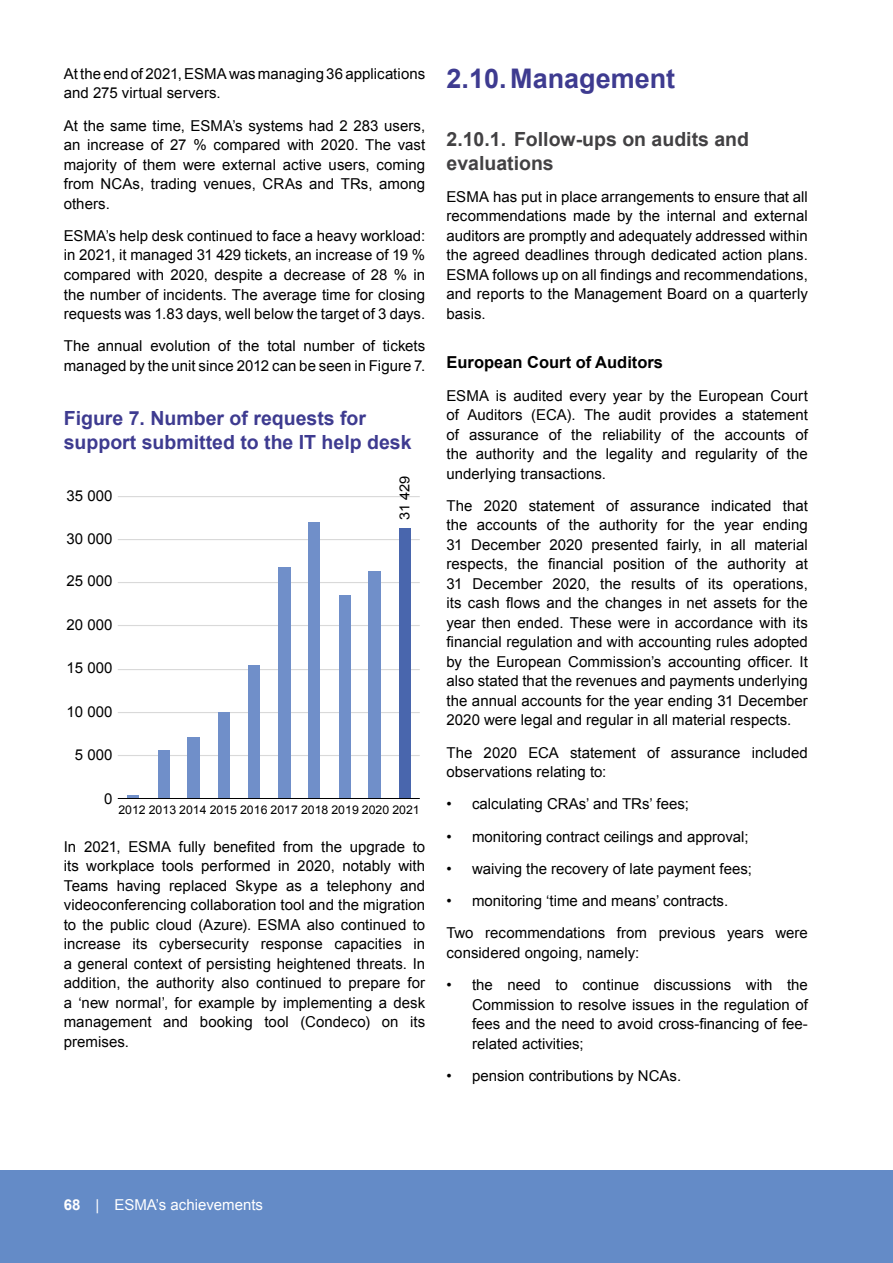
<style>
.page{position:relative;width:893px;height:1263px;background:#fff}
.page>*{position:absolute;margin:0;border:0;box-sizing:border-box;transform-origin:0 0}
.Heading_2_1{font:700 27px "Arial";color:#3e3b90}
.Table_Title{font:700 19.5px/24px "Arial";color:#3e3b90}
.Heading_3_1{font:700 19.5px/24px "Arial";color:#424143}
.Heading_4{font:700 16.5px "Arial";color:#000}
.Main_text{font:15px/19.5px "Arial";letter-spacing:.005em;color:#000;text-align:justify}
.Bullets_-_Numbers{font:15px/19.5px "Arial";color:#000;text-align:justify}
.Bullets_-_Numbers-2{font:15px "Arial MT2";color:#000}
.t1{font:15px "Arial";color:#fff}
.t2{font:13.8px "Arial";color:#000;scale:1.06 1}
.t3{font:12px "Arial";color:#000}
.s1{font-family:"Arial MT2"}
.s2{font-weight:700}
</style>
<div class="page">
<div style="left:0;top:1170px;width:893px;height:93px;background:#648bc7"></div>
<hr style="left:118px;top:496px;width:302px;height:1px;background:#d9d9d9">
<hr style="left:118px;top:539px;width:302px;height:1px;background:#d9d9d9">
<hr style="left:118px;top:582px;width:302px;height:1px;background:#d9d9d9">
<hr style="left:118px;top:625px;width:302px;height:1px;background:#d9d9d9">
<hr style="left:118px;top:669px;width:302px;height:1px;background:#d9d9d9">
<hr style="left:118px;top:712px;width:302px;height:1px;background:#d9d9d9">
<hr style="left:118px;top:755px;width:302px;height:1px;background:#d9d9d9">
<hr style="left:118px;top:798px;width:302px;height:1px;background:#000">
<div style="left:399px;top:528px;width:11px;height:270px;background:#4966ad"></div>
<div style="left:368px;top:571px;width:13px;height:227px;background:#708fc9"></div>
<div style="left:339px;top:595px;width:11px;height:203px;background:#708fc9"></div>
<div style="left:308px;top:522px;width:12px;height:276px;background:#708fc9"></div>
<div style="left:278px;top:568px;width:12px;height:230px;background:#708fc9"></div>
<div style="left:248px;top:666px;width:12px;height:132px;background:#708fc9"></div>
<div style="left:218px;top:712px;width:11px;height:86px;background:#708fc9"></div>
<div style="left:187px;top:737px;width:13px;height:61px;background:#708fc9"></div>
<div style="left:158px;top:750px;width:11px;height:48px;background:#708fc9"></div>
<svg style="left:127px;top:796px;width:12px;height:2px"></svg>
<p class="Main_text" style="left:64px;top:64px;width:363px">At the end of 2021, ESMA was managing 36 applications and 275 virtual servers.</p>
<p class="Main_text" style="left:64px;top:116px;width:363px">At the same time, ESMA’s systems had 2 283 users, an increase of 27 % compared with 2020. The vast majority of them were external active users, coming from NCAs, trading venues, CRAs and TRs, among others.</p>
<p class="Main_text" style="left:64px;top:226px;width:363px">ESMA’s help desk continued to face a heavy workload: in 2021, it managed 31 429 tickets, an increase of 19 % compared with 2020, despite a decrease of 28 % in the number of incidents. The average time for closing requests was 1.83 days, well below the target of 3 days.</p>
<p class="Main_text" style="left:64px;top:336px;width:363px">The annual evolution of the total number of tickets managed by the unit since 2012 can be seen in Figure 7.</p>
<p class="Table_Title" style="left:64px;top:406px;width:349px">Figure 7. Number of requests for support submitted to the IT help desk</p>
<p class="Main_text" style="left:67px;top:486px;width:47px">35 000</p>
<p class="Main_text" style="left:67px;top:529px;width:47px">30 000</p>
<p class="Main_text" style="left:67px;top:571px;width:47px">25 000</p>
<p class="Main_text" style="left:67px;top:615px;width:47px">20 000</p>
<p class="Main_text" style="left:67px;top:658px;width:47px">15 000</p>
<p class="Main_text" style="left:67px;top:702px;width:47px">10 000</p>
<p class="Main_text" style="left:75px;top:745px;width:39px">5 000</p>
<p class="t2" style="left:395px;top:520px;width:44px;rotate:-90deg">31 429</p>
<p class="Main_text" style="left:104px;top:789px;width:10px">0</p>
<p class="t3" style="left:118px;top:802px;width:303px">2012 2013 2014 2015 2016 2017 2018 2019 2020 2021</p>
<p class="Main_text" style="left:64px;top:837px;width:363px"><span class="s1">In 2021, ESMA fully benefited from the upgrade to </span>its workplace tools performed in 2020, notably with Teams having replaced Skype as a telephony and videoconferencing collaboration tool and the migration to the public cloud (Azure). ESMA also continued to increase its cybersecurity response capacities in a general context of persisting heightened threats. In addition, the authority also continued to prepare for <span class="s1">a ‘new normal’, for example by implementing a desk </span>management and booking tool (Condeco) on its premises.</p>
<p class="Heading_2_1" style="left:446px;top:60px;width:230px">2.10.Management</p>
<p class="Heading_3_1" style="left:446px;top:128px;width:304px">2.10.1. Follow-ups on audits and evaluations</p>
<p class="Main_text" style="left:446px;top:187px;width:363px">ESMA has put in place arrangements to ensure that all recommendations made by the internal and external auditors are promptly and adequately addressed within the agreed deadlines through dedicated action plans.<br><span class="s1">ESMA follows up on all findings and recommendations, </span>and reports to the Management Board on a quarterly basis.</p>
<p class="Heading_4" style="left:446px;top:352px;width:218px">European Court of Auditors</p>
<p class="Main_text" style="left:446px;top:386px;width:363px">ESMA is audited every year by the European Court of Auditors (ECA). The audit provides a statement of assurance of the reliability of the accounts of the authority and the legality and regularity of the underlying transactions.</p>
<p class="Main_text" style="left:446px;top:496px;width:363px">The 2020 statement of assurance indicated that the accounts of the authority for the year ending 31 December 2020 presented fairly, in all material <span class="s1">respects, the financial position of the authority at </span>31 December 2020, the results of its operations, <span class="s1">its cash flows and the changes in net assets for the </span>year then ended. These were in accordance with its <span class="s1">financial regulation and with accounting rules adopted by the European Commission’s accounting officer. It </span>also stated that the revenues and payments underlying the annual accounts for the year ending 31 December 2020 were legal and regular in all material respects.</p>
<p class="Main_text" style="left:446px;top:743px;width:363px">The 2020 ECA statement of assurance included observations relating to:</p>
<p class="Bullets_-_Numbers" style="left:446px;top:794px;width:244px">• calculating CRAs’ and TRs’ fees;</p>
<p class="Bullets_-_Numbers" style="left:446px;top:827px;width:304px">• monitoring contract ceilings and approval;</p>
<p class="Bullets_-_Numbers" style="left:446px;top:859px;width:307px">• waiving the recovery of late payment fees;</p>
<p class="Bullets_-_Numbers-2" style="left:446px;top:891px;width:283px">• monitoring ‘time and means’ contracts.</p>
<p class="Main_text" style="left:446px;top:923px;width:363px">Two recommendations from previous years were considered ongoing, namely:</p>
<p class="Bullets_-_Numbers" style="left:472px;top:975px;width:337px;text-indent:-26px">• the need to continue discussions with the Commission to resolve issues in the regulation of <span class="s1">fees and the need to avoid cross-financing of fee&shy;</span>related activities;</p>
<p class="Bullets_-_Numbers" style="left:446px;top:1066px;width:236px">• pension contributions by NCAs.</p>
<p class="t1" style="left:64px;top:1195px;width:201px"><span class="s2">68</span> | ESMA’s achievements</p>
</div>
